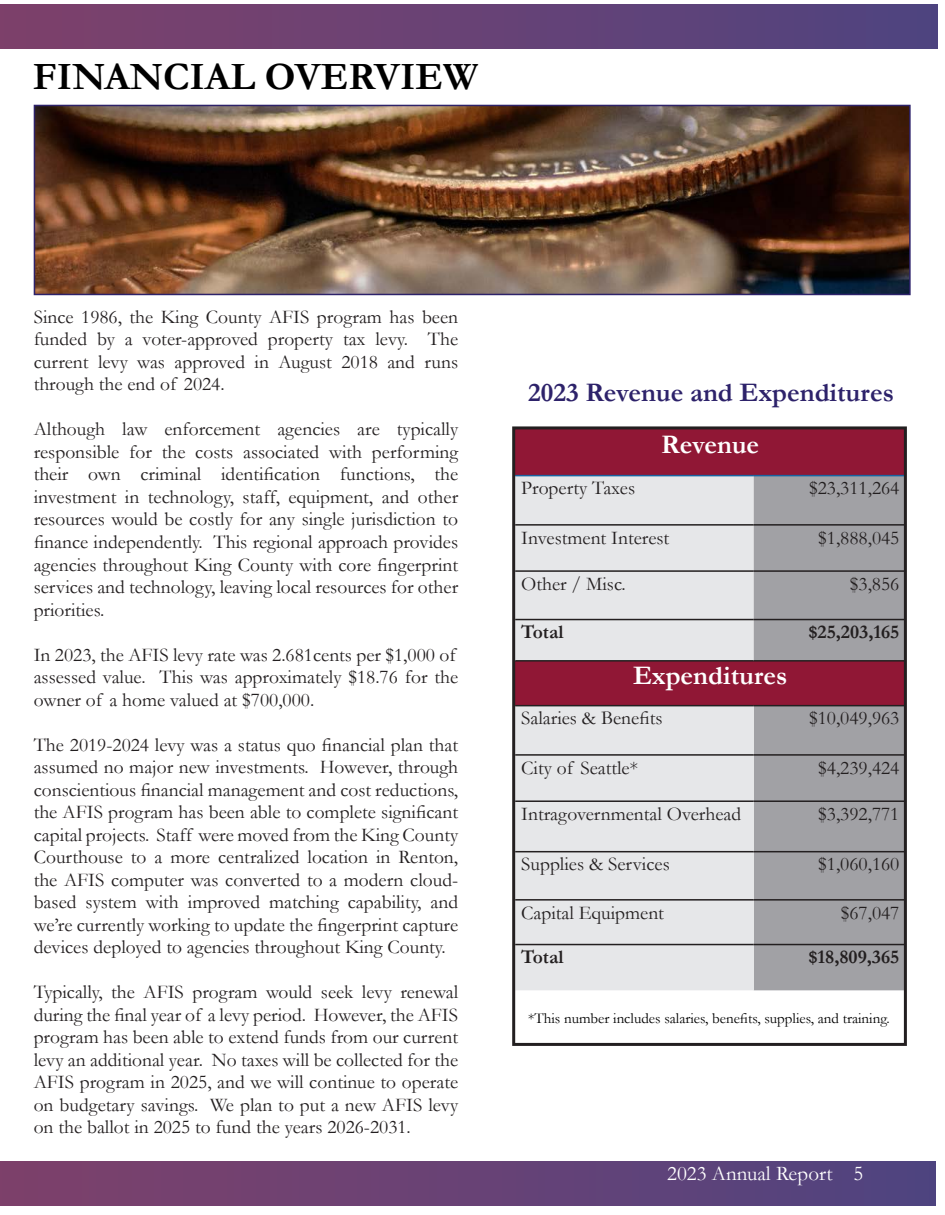
<style>
.page{position:relative;width:945px;height:1215px;background:#fff}
.page>*{position:absolute;margin:0;border:0;box-sizing:border-box;transform-origin:0 0}
.t1{font:700 39px "Garamond";color:#000}
.t2{font:700 27px "Garamond";color:#2d226a}
.t3{font:700 27px "Garamond";color:#fff}
.t4{font:21px "Garamond";color:#fff}
.t5{font:19.5px/22.5px "Garamond";color:#231f20;text-align:justify}
.t6{font:700 19.5px "Garamond";color:#231f20}
.t7{font:15px "Garamond";color:#000}
</style>
<div class="page">
<div style="left:0;top:5px;width:938px;height:43px;background:linear-gradient(to right,#7e406a,#504480)"></div>
<div style="left:0;top:1162px;width:936px;height:43px;background:linear-gradient(to right,#7e406b,#504480)"></div>
<div style="left:515px;top:429px;width:390px;height:47px;background:#901735"></div>
<div style="left:516px;top:476px;width:238px;height:184px;background:#e6e7e9"></div>
<div style="left:754px;top:476px;width:149px;height:514px;background:#a1a1a5"></div>
<div style="left:515px;top:661px;width:390px;height:45px;background:#901735"></div>
<div style="left:516px;top:706px;width:238px;height:284px;background:#e6e7e9"></div>
<hr style="left:515px;top:524px;width:239px;height:2px;background:#231f20">
<hr style="left:754px;top:524px;width:151px;height:2px;background:#231f20">
<hr style="left:515px;top:570px;width:239px;height:2px;background:#231f20">
<hr style="left:754px;top:570px;width:151px;height:2px;background:#231f20">
<hr style="left:515px;top:619px;width:239px;height:1px;background:#231f20">
<hr style="left:754px;top:619px;width:151px;height:1px;background:#231f20">
<hr style="left:515px;top:660px;width:239px;height:2px;background:#231f20">
<hr style="left:754px;top:660px;width:151px;height:2px;background:#231f20">
<hr style="left:515px;top:705px;width:239px;height:1px;background:#231f20">
<hr style="left:754px;top:705px;width:151px;height:1px;background:#231f20">
<hr style="left:515px;top:754px;width:239px;height:2px;background:#231f20">
<hr style="left:754px;top:754px;width:151px;height:2px;background:#231f20">
<hr style="left:515px;top:800px;width:239px;height:2px;background:#231f20">
<hr style="left:754px;top:800px;width:151px;height:2px;background:#231f20">
<hr style="left:515px;top:851px;width:239px;height:1px;background:#231f20">
<hr style="left:754px;top:851px;width:151px;height:1px;background:#231f20">
<hr style="left:515px;top:899px;width:239px;height:2px;background:#231f20">
<hr style="left:754px;top:899px;width:151px;height:2px;background:#231f20">
<hr style="left:515px;top:944px;width:239px;height:1px;background:#231f20">
<hr style="left:754px;top:944px;width:151px;height:1px;background:#231f20">
<hr style="left:515px;top:475px;width:239px;height:1px;background:#1863a1">
<hr style="left:754px;top:475px;width:152px;height:1px;background:#1863a1">
<div style="left:512px;top:426px;width:395px;height:620px;border:3px solid #231f20"></div>
<img style="left:37px;top:108px;width:871px;height:184px">
<div style="left:34px;top:105px;width:877px;height:190px;border:2px solid #2d226a"></div>
<p class="t1" style="left:33px;top:50px;width:447px">FINANCIAL OVERVIEW</p>
<p class="t5" style="left:34px;top:305px;width:426px">Since 1986, the King County AFIS program has been funded by a voter-approved property tax levy. The current levy was approved in August 2018 and runs through the end of 2024.</p>
<p class="t5" style="left:34px;top:418px;width:426px">Although law enforcement agencies are typically responsible for the costs associated with performing their own criminal identification functions, the investment in technology, staff, equipment, and other resources would be costly for any single jurisdiction to finance independently. This regional approach provides agencies throughout King County with core fingerprint services and technology, leaving local resources for other priorities.</p>
<p class="t5" style="left:34px;top:643px;width:426px;text-align:left">In 2023, the AFIS levy rate was 2.681cents per $1,000 of assessed value. This was approximately $18.76 for the owner of a home valued at $700,000.</p>
<p class="t5" style="left:34px;top:733px;width:426px">The 2019-2024 levy was a status quo financial plan that assumed no major new investments. However, through conscientious financial management and cost reductions, the AFIS program has been able to complete significant capital projects. Staff were moved from the King County Courthouse to a more centralized location in Renton, the AFIS computer was converted to a modern cloud&shy;based system with improved matching capability, and we’re currently working to update the fingerprint capture devices deployed to agencies throughout King County.</p>
<p class="t5" style="left:34px;top:980px;width:426px">Typically, the AFIS program would seek levy renewal during the final year of a levy period. However, the AFIS program has been able to extend funds from our current levy an additional year. No taxes will be collected for the AFIS program in 2025, and we will continue to operate on budgetary savings. We plan to put a new AFIS levy on the ballot in 2025 to fund the years 2026-2031.</p>
<p class="t2" style="left:528px;top:374px;width:367px">2023 Revenue and Expenditures</p>
<p class="t3" style="left:661px;top:426px;width:100px">Revenue</p>
<p class="t5" style="left:521px;top:477px;width:115px">Property Taxes</p>
<p class="t5" style="left:809px;top:477px;width:92px">$23,311,264</p>
<p class="t5" style="left:521px;top:526px;width:150px">Investment Interest</p>
<p class="t5" style="left:818px;top:526px;width:83px">$1,888,045</p>
<p class="t5" style="left:521px;top:572px;width:106px">Other / Misc.</p>
<p class="t5" style="left:850px;top:572px;width:51px">$3,856</p>
<p class="t6" style="left:521px;top:619px;width:44px">Total</p>
<p class="t6" style="left:808px;top:619px;width:93px">$25,203,165</p>
<p class="t3" style="left:633px;top:658px;width:156px">Expenditures</p>
<p class="t5" style="left:521px;top:707px;width:143px">Salaries &amp; Benefits</p>
<p class="t5" style="left:809px;top:707px;width:92px">$10,049,963</p>
<p class="t5" style="left:521px;top:756px;width:118px">City of Seattle*</p>
<p class="t5" style="left:818px;top:756px;width:83px">$4,239,424</p>
<p class="t5" style="left:521px;top:802px;width:222px">Intragovernmental Overhead</p>
<p class="t5" style="left:818px;top:802px;width:83px">$3,392,771</p>
<p class="t5" style="left:521px;top:853px;width:150px">Supplies &amp; Services</p>
<p class="t5" style="left:818px;top:853px;width:83px">$1,060,160</p>
<p class="t5" style="left:521px;top:901px;width:144px">Capital Equipment</p>
<p class="t5" style="left:841px;top:901px;width:60px">$67,047</p>
<p class="t6" style="left:521px;top:944px;width:44px">Total</p>
<p class="t6" style="left:808px;top:944px;width:93px">$18,809,365</p>
<p class="t7" style="left:528px;top:1008px;width:363px">*This number includes salaries, benefits, supplies, and training.</p>
<p class="t4" style="left:667px;top:1159px;width:198px">2023 Annual Report 5</p>
</div>
